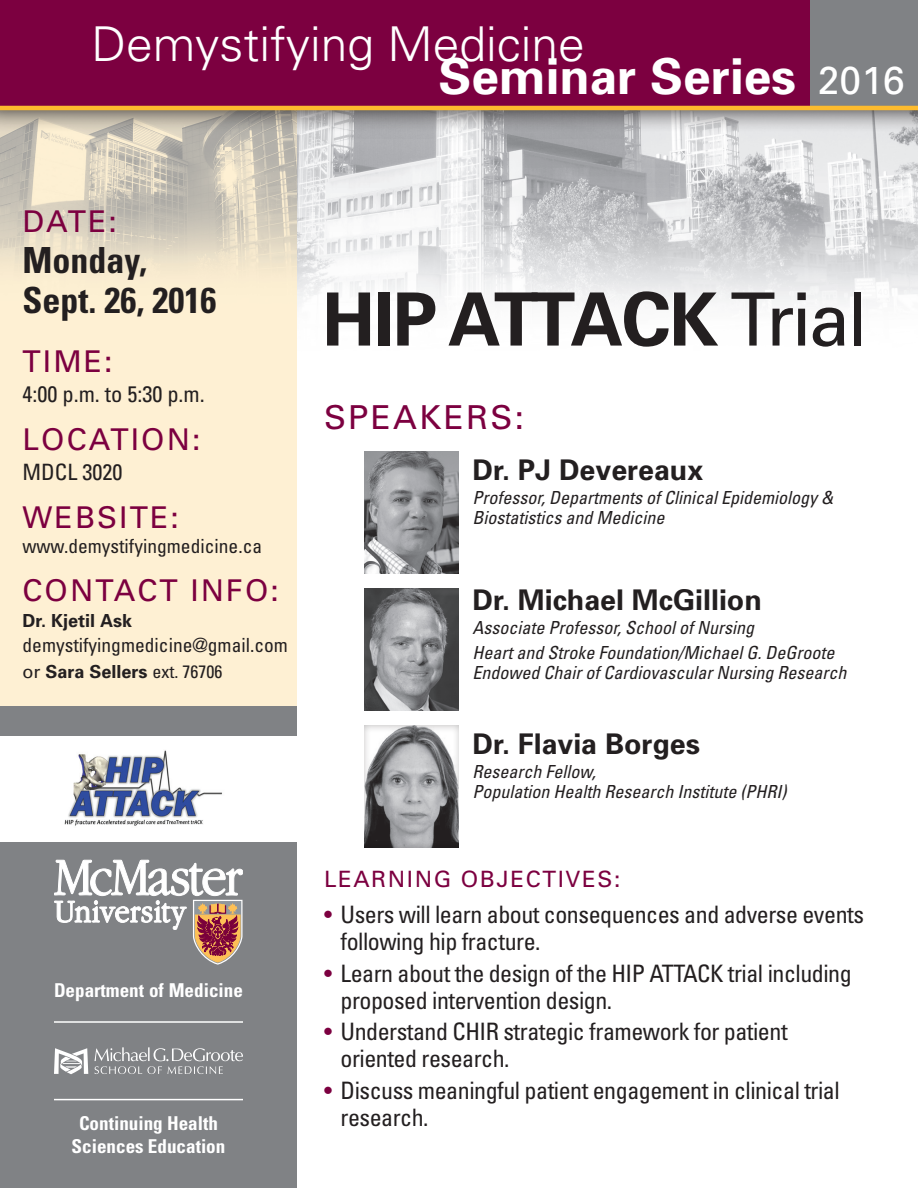
<style>
.page{position:relative;width:918px;height:1188px;background:#fff}
.page>*{position:absolute;margin:0;border:0;box-sizing:border-box;transform-origin:0 0}
.t1{font:700 73.5px "Univers";letter-spacing:-.02em;color:#231f20}
.t2{font:700 49.5px "Univers";color:#fff}
.t3{font:300 48px "Univers";color:#fff}
.t4{font:700 condensed 36px/40.5px "Univers";color:#231f20}
.t5{font:33px "Univers";letter-spacing:.07em;color:#7c0040}
.t6{font:30px "Univers";letter-spacing:.07em;color:#7c0040}
.t7{font:700 28.5px "Univers";color:#231f20}
.t8{font:condensed 24px/27px "Univers";letter-spacing:-.02em;color:#231f20}
.t9{font:condensed 22.5px "Univers";color:#231f20}
.t10{font:22.5px "Univers";letter-spacing:.07em;color:#7c0040}
.t11{font:condensed 19.5px "Univers";color:#231f20}
.t12{font:700 condensed 19.05px/23px "Univers";color:#fff;text-align:center}
.t13{font:italic condensed 18px/19.5px "Univers";color:#231f20}
.t14{font:700 18px "Univers";color:#231f20}
.s1{font-weight:400;font-size:39px}
.s2{font-weight:400}
.s3{font-weight:400;font-stretch:condensed}
.s4{color:#7c0040}
</style>
<div class="page">
<img style="left:297px;top:133px;width:621px;height:578px">
<img style="left:0;top:133px;width:297px;height:573px">
<div style="left:0;top:842px;width:297px;height:346px;background:#808285"></div>
<div style="left:0;top:706px;width:297px;height:39px;background:#808285"></div>
<div style="left:0;top:0;width:918px;height:133px;background:#231f20;opacity:.8"></div>
<div style="left:0;top:0;width:810px;height:108px;background:#7c0040"></div>
<div style="left:810px;top:0;width:108px;height:108px;background:#808285"></div>
<hr style="left:0;top:106px;width:918px;height:4px;background:#fdbb2e">
<svg style="left:54px;top:860px;width:189px;height:105px"></svg>
<hr style="left:54px;top:1021px;width:189px;height:2px;background:#fff">
<svg style="left:54px;top:1048px;width:34px;height:26px"></svg>
<svg style="left:94px;top:1047px;width:149px;height:27px"></svg>
<hr style="left:54px;top:1099px;width:189px;height:1px;background:#fff">
<img style="left:364px;top:452px;width:95px;height:121px">
<div style="left:363px;top:724px;width:97px;height:125px;background:#231f20;opacity:.3"></div>
<img style="left:364px;top:589px;width:95px;height:121px">
<div style="left:0;top:736px;width:297px;height:106px;background:#fff"></div>
<img style="left:64px;top:750px;width:158px;height:76px">
<p class="t3" style="left:92px;top:15px;width:495px">Demystifying Medicine</p>
<p class="t2" style="left:438px;top:46px;width:468px">Seminar Series <span class="s1">2016</span></p>
<p class="t6" style="left:22px;top:204px;width:96px">DATE:</p>
<p class="t4" style="left:22px;top:239px;width:195px">Monday,<br>Sept. 26, 2016</p>
<p class="t6" style="left:22px;top:343px;width:92px">TIME:</p>
<p class="t9" style="left:22px;top:379px;width:184px">4:00 p.m. to 5:30 p.m.</p>
<p class="t6" style="left:22px;top:421px;width:179px">LOCATION:</p>
<p class="t9" style="left:22px;top:457px;width:101px">MDCL 3020</p>
<p class="t6" style="left:22px;top:499px;width:158px">WEBSITE:</p>
<p class="t11" style="left:22px;top:534px;width:241px">www.demystifyingmedicine.ca</p>
<p class="t6" style="left:22px;top:573px;width:258px">CONTACT INFO:</p>
<p class="t14" style="left:22px;top:609px;width:111px">Dr. Kjetil Ask</p>
<p class="t11" style="left:22px;top:633px;width:267px">demystifyingmedicine@gmail.com</p>
<p class="t14" style="left:22px;top:660px;width:202px"><span class="s2">or</span> Sara Sellers <span class="s3">ext. 76706</span></p>
<p class="t12" style="left:54px;top:979px;width:191px">Department of Medicine</p>
<p class="t12" style="left:72px;top:1111px;width:155px">Continuing Health<br>Sciences Education</p>
<p class="t1" style="left:322px;top:275px;width:547px">HIP ATTACK <span class="s2">Trial</span></p>
<p class="t5" style="left:324px;top:398px;width:202px">SPEAKERS:</p>
<p class="t7" style="left:472px;top:453px;width:232px">Dr. PJ Devereaux</p>
<p class="t13" style="left:472px;top:488px;width:362px">Professor, Departments of Clinical Epidemiology &amp;<br>Biostatistics and Medicine</p>
<p class="t7" style="left:472px;top:583px;width:291px">Dr. Michael McGillion</p>
<p class="t13" style="left:472px;top:618px;width:283px">Associate Professor, School of Nursing</p>
<p class="t13" style="left:472px;top:643px;width:375px">Heart and Stroke Foundation/Michael G. DeGroote<br>Endowed Chair of Cardiovascular Nursing Research</p>
<p class="t7" style="left:472px;top:727px;width:229px">Dr. Flavia Borges</p>
<p class="t13" style="left:472px;top:762px;width:316px">Research Fellow,<br>Population Health Research Institute (PHRI)</p>
<p class="t10" style="left:324px;top:866px;width:298px">LEARNING OBJECTIVES:</p>
<p class="t8" style="left:340px;top:901px;width:525px;text-indent:-16px"><span class="s4">•</span> Users will learn about consequences and adverse events following hip fracture.</p>
<p class="t8" style="left:340px;top:959px;width:513px;text-indent:-16px"><span class="s4">•</span> Learn about the design of the HIP ATTACK trial including proposed intervention design.</p>
<p class="t8" style="left:340px;top:1018px;width:449px;text-indent:-16px"><span class="s4">•</span> Understand CHIR strategic framework for patient oriented research.</p>
<p class="t8" style="left:340px;top:1076px;width:501px;text-indent:-16px"><span class="s4">•</span> Discuss meaningful patient engagement in clinical trial research.</p>
</div>
